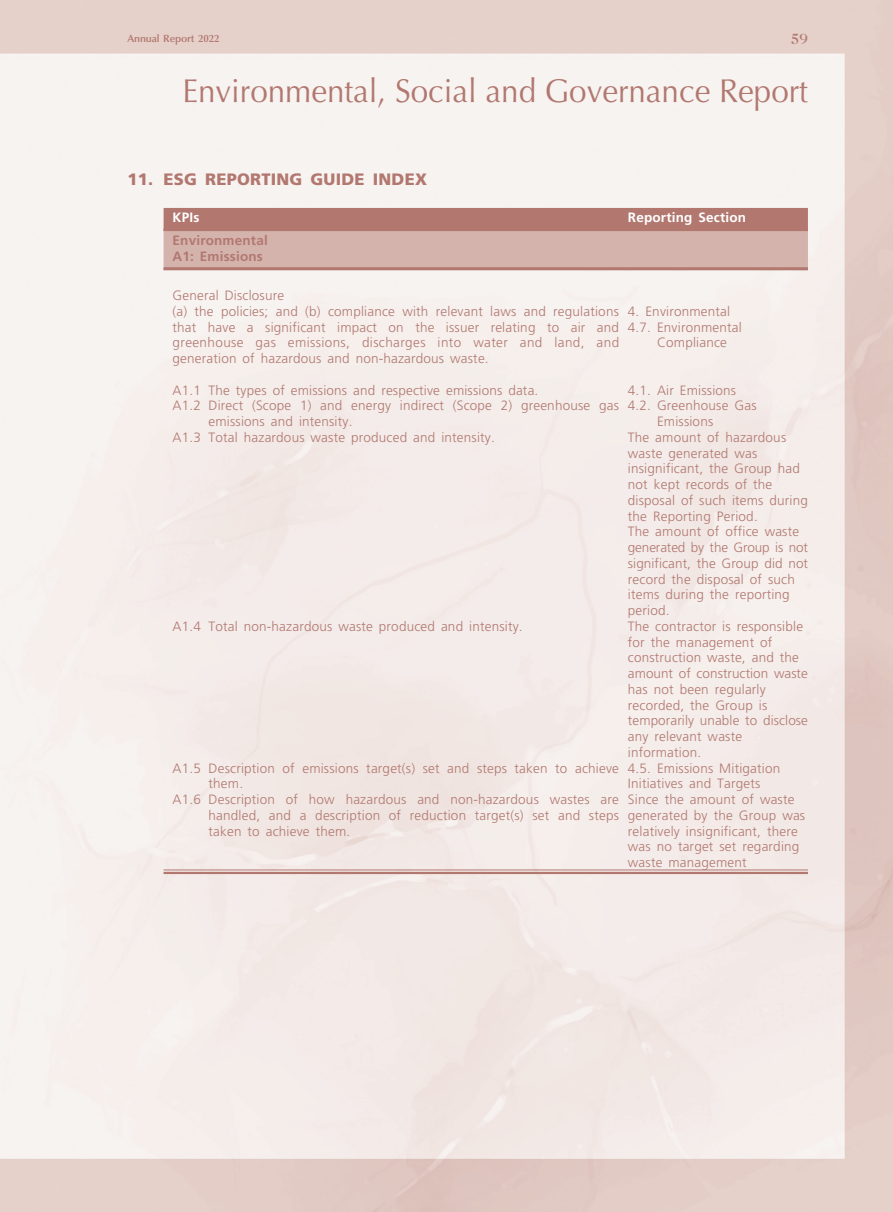
<style>
.page{position:relative;width:893px;height:1212px;background:#fff}
.page>*{position:absolute;margin:0;border:0;box-sizing:border-box;transform-origin:0 0}
.t1{font:33px "Optima LT Std";color:#b27870;scale:.95 1}
._03_H1{font:900 16.5px "Frutiger LT Std";letter-spacing:.015em;color:#b27870}
.t2{font:500 15px "Caslon 224 Std";color:#b27870}
._01_Body_Text{font:300 13.5px/15.8px "Frutiger LT Std";letter-spacing:.015em;color:#b27870}
._15_Table_Stub{font:700 13.5px "Frutiger LT Std";letter-spacing:.015em;color:#b27870}
._15_Table_Stub-2{font:300 13.5px "Frutiger LT Std";letter-spacing:.015em;color:#b27870}
._01_Body_Text-2{font:700 13.5px "Frutiger LT Std";letter-spacing:.015em;color:#fff}
._15_Table_Stub-3{font:700 13.5px "Frutiger LT Std";color:#fff}
.t3{font:600 10.5px "Optima LT Std";letter-spacing:-.015em;color:#b27870}
</style>
<div class="page">
<svg style="left:164px;top:208px;width:644px;height:59px;background:#c79d96"></svg>
<hr style="left:164px;top:228px;width:464px;height:3px;background:#b27870">
<hr style="left:628px;top:228px;width:180px;height:3px;background:#b27870">
<hr style="left:164px;top:267px;width:464px;height:3px;background:#b27870">
<hr style="left:628px;top:267px;width:180px;height:3px;background:#b27870">
<hr style="left:164px;top:869px;width:464px;height:1px;background:#b27870">
<hr style="left:164px;top:872px;width:464px;height:2px;background:#b27870">
<hr style="left:628px;top:869px;width:180px;height:1px;background:#b27870">
<hr style="left:628px;top:872px;width:180px;height:2px;background:#b27870">
<p class="t3" style="left:128px;top:33px;width:93px">Annual Report 2022</p>
<p class="t2" style="left:791px;top:30px;width:19px">59</p>
<h1 class="t1" style="left:182px;top:71px;width:660px">Environmental, Social and Governance Report</h1>
<p class="_03_H1" style="left:128px;top:169px;width:301px">11. ESG REPORTING GUIDE INDEX</p>
<p class="_15_Table_Stub-3" style="left:173px;top:209px;width:28px">KPIs</p>
<p class="_01_Body_Text-2" style="left:628px;top:209px;width:120px">Reporting Section</p>
<p class="_15_Table_Stub" style="left:173px;top:233px;width:97px">Environmental</p>
<p class="_15_Table_Stub" style="left:173px;top:248px;width:92px">A1: Emissions</p>
<p class="_15_Table_Stub-2" style="left:173px;top:288px;width:113px">General Disclosure</p>
<p class="_01_Body_Text" style="left:173px;top:303px;width:448px;text-align:justify">(a) the policies; and (b) compliance with relevant laws and regulations that have a significant impact on the issuer relating to air and greenhouse gas emissions, discharges into water and land, and generation of hazardous and non-hazardous waste.</p>
<p class="_01_Body_Text" style="left:628px;top:303px;width:104px">4. Environmental</p>
<p class="_01_Body_Text" style="left:657px;top:319px;width:86px;text-indent:-29px">4.7. Environmental<br>Compliance</p>
<p class="_01_Body_Text" style="left:173px;top:382px;width:367px">A1.1 The types of emissions and respective emissions data.</p>
<p class="_01_Body_Text" style="left:628px;top:382px;width:110px">4.1. Air Emissions</p>
<p class="_01_Body_Text" style="left:209px;top:398px;width:412px;text-indent:-36px">A1.2 Direct (Scope 1) and energy indirect (Scope 2) greenhouse gas emissions and intensity.</p>
<p class="_01_Body_Text" style="left:657px;top:398px;width:101px;text-indent:-29px">4.2. Greenhouse Gas<br>Emissions</p>
<p class="_01_Body_Text" style="left:173px;top:429px;width:324px">A1.3 Total hazardous waste produced and intensity.</p>
<p class="_01_Body_Text" style="left:628px;top:429px;width:182px">The amount of hazardous waste generated was insignificant, the Group had not kept records of the disposal of such items during the Reporting Period.</p>
<p class="_01_Body_Text" style="left:628px;top:524px;width:182px">The amount of office waste generated by the Group is not significant, the Group did not record the disposal of such items during the reporting period.</p>
<p class="_01_Body_Text" style="left:173px;top:618px;width:352px">A1.4 Total non-hazardous waste produced and intensity.</p>
<p class="_01_Body_Text" style="left:628px;top:618px;width:182px">The contractor is responsible for the management of construction waste, and the amount of construction waste has not been regularly recorded, the Group is temporarily unable to disclose any relevant waste information.</p>
<p class="_01_Body_Text" style="left:209px;top:760px;width:412px;text-indent:-36px">A1.5 Description of emissions target(s) set and steps taken to achieve them.</p>
<p class="_01_Body_Text" style="left:628px;top:760px;width:154px">4.5. Emissions Mitigation<br>Initiatives and Targets</p>
<p class="_01_Body_Text" style="left:209px;top:792px;width:412px;text-align:justify;text-indent:-36px">A1.6 Description of how hazardous and non-hazardous wastes are handled, and a description of reduction target(s) set and steps taken to achieve them.</p>
<p class="_01_Body_Text" style="left:628px;top:792px;width:179px">Since the amount of waste generated by the Group was relatively insignificant, there was no target set regarding waste management</p>
</div>
